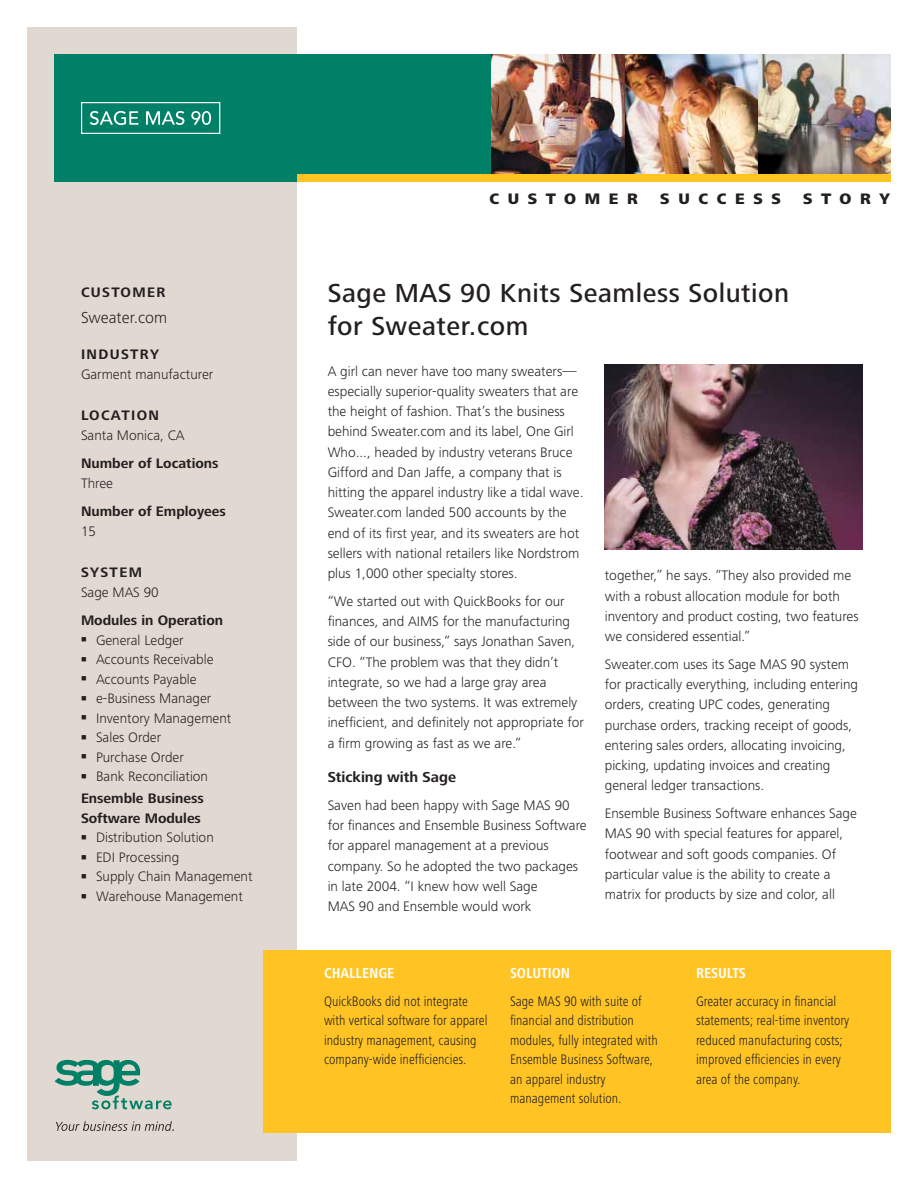
<style>
.page{position:relative;width:918px;height:1188px;background:#fff}
.page>*{position:absolute;margin:0;border:0;box-sizing:border-box;transform-origin:0 0}
.t1{font:500 27px/33px "Frutiger Next LT";letter-spacing:.02em;color:#231f20}
.t2{font:300 16.5px "Frutiger Next LT";color:#231f20}
.t3{font:800 15.75px "Frutiger Next LT";letter-spacing:.55em;color:#231f20}
.t4{font:700 condensed 15px "Frutiger Next LT";color:#fff}
.t5{font:700 15px "Frutiger Next LT";color:#231f20}
.t6{font:300 14.25px/20.2px "Frutiger Next LT";color:#231f20}
.t7{font:300 condensed 14.25px/19.5px "Frutiger Next LT";color:#231f20}
.t8{font:700 14.25px "Frutiger Next LT";color:#231f20}
.t9{font:700 14.25px "Frutiger Next LT";letter-spacing:.095em;color:#231f20}
.s1{font-weight:700}
</style>
<div class="page">
<img style="left:757px;top:54px;width:134px;height:120px">
<img style="left:491px;top:54px;width:266px;height:120px">
<img style="left:605px;top:364px;width:258px;height:186px">
<div style="left:27px;top:27px;width:270px;height:1134px;background:#e1d9d1"></div>
<div style="left:54px;top:54px;width:437px;height:128px;background:#008066"></div>
<div style="left:263px;top:950px;width:628px;height:182px;background:#ffc424"></div>
<svg style="left:56px;top:1121px;width:118px;height:10px"></svg>
<svg style="left:55px;top:1060px;width:117px;height:49px"></svg>
<div style="left:297px;top:174px;width:594px;height:8px;background:#ffc424"></div>
<svg style="left:90px;top:111px;width:48px;height:14px"></svg>
<svg style="left:146px;top:111px;width:38px;height:14px"></svg>
<svg style="left:191px;top:111px;width:20px;height:14px"></svg>
<div style="left:81px;top:102px;width:139px;height:32px;border:1px solid #fff"></div>
<p class="t9" style="left:81px;top:287px;width:86px">CUSTOMER</p>
<p class="t2" style="left:81px;top:311px;width:88px">Sweater.com</p>
<p class="t9" style="left:81px;top:348px;width:80px">INDUSTRY</p>
<p class="t6" style="left:81px;top:365px;width:134px">Garment manufacturer</p>
<p class="t9" style="left:81px;top:410px;width:80px">LOCATION</p>
<p class="t6" style="left:81px;top:427px;width:105px">Santa Monica, CA</p>
<p class="t8" style="left:81px;top:458px;width:139px">Number of Locations</p>
<p class="t6" style="left:81px;top:475px;width:34px">Three</p>
<p class="t8" style="left:81px;top:506px;width:146px">Number of Employees</p>
<p class="t6" style="left:81px;top:523px;width:17px">15</p>
<p class="t8" style="left:81px;top:567px;width:63px">SYSTEM</p>
<p class="t6" style="left:81px;top:584px;width:79px">Sage MAS 90</p>
<p class="t8" style="left:81px;top:615px;width:144px">Modules in Operation</p>
<p class="t6" style="left:81px;top:631px;width:104px">■ General Ledger</p>
<p class="t6" style="left:81px;top:651px;width:134px">■ Accounts Receivable</p>
<p class="t6" style="left:81px;top:670px;width:117px">■ Accounts Payable</p>
<p class="t6" style="left:81px;top:690px;width:132px">■ e-Business Manager</p>
<p class="t6" style="left:81px;top:709px;width:152px">■ Inventory Management</p>
<p class="t6" style="left:81px;top:729px;width:82px">■ Sales Order</p>
<p class="t6" style="left:81px;top:748px;width:104px">■ Purchase Order</p>
<p class="t6" style="left:81px;top:767px;width:129px;line-height:22px">■ Bank Reconciliation<br><span class="s1">Ensemble Business</span></p>
<p class="t8" style="left:81px;top:813px;width:122px">Software Modules</p>
<p class="t6" style="left:81px;top:829px;width:134px">■ Distribution Solution</p>
<p class="t6" style="left:81px;top:848px;width:100px">■ EDI Processing</p>
<p class="t6" style="left:81px;top:868px;width:173px">■ Supply Chain Management</p>
<p class="t6" style="left:81px;top:887px;width:163px">■ Warehouse Management</p>
<p class="t3" style="left:489px;top:193px;width:150px">CUSTOMER</p>
<p class="t3" style="left:660px;top:193px;width:122px">SUCCESS</p>
<p class="t3" style="left:803px;top:193px;width:88px">STORY</p>
<h1 class="t1" style="left:328px;top:279px;width:463px">Sage MAS 90 Knits Seamless Solution for Sweater.com</h1>
<p class="t6" style="left:328px;top:362px;width:257px">A girl can never have too many sweaters— especially superior-quality sweaters that are the height of fashion. That’s the business behind Sweater.com and its label, One Girl Who..., headed by industry veterans Bruce Gifford and Dan Jaffe, a company that is hitting the apparel industry like a tidal wave.<br>Sweater.com landed 500 accounts by the end of its first year, and its sweaters are hot sellers with national retailers like Nordstrom plus 1,000 other specialty stores.</p>
<p class="t6" style="left:328px;top:592px;width:258px">“We started out with QuickBooks for our finances, and AIMS for the manufacturing side of our business,” says Jonathan Saven, CFO. “The problem was that they didn’t integrate, so we had a large gray area between the two systems. It was extremely inefficient, and definitely not appropriate for a firm growing as fast as we are.”</p>
<p class="t5" style="left:328px;top:771px;width:130px">Sticking with Sage</p>
<p class="t6" style="left:328px;top:796px;width:261px">Saven had been happy with Sage MAS 90 for finances and Ensemble Business Software for apparel management at a previous company. So he adopted the two packages in late 2004. “I knew how well Sage<br>MAS 90 and Ensemble would work</p>
<p class="t6" style="left:605px;top:567px;width:255px">together,” he says. “They also provided me with a robust allocation module for both inventory and product costing, two features we considered essential.”</p>
<p class="t6" style="left:605px;top:655px;width:255px">Sweater.com uses its Sage MAS 90 system for practically everything, including entering orders, creating UPC codes, generating purchase orders, tracking receipt of goods, entering sales orders, allocating invoicing, picking, updating invoices and creating general ledger transactions.</p>
<p class="t6" style="left:605px;top:805px;width:254px">Ensemble Business Software enhances Sage MAS 90 with special features for apparel, footwear and soft goods companies. Of particular value is the ability to create a matrix for products by size and color, all</p>
<p class="t4" style="left:324px;top:967px;width:72px">CHALLENGE</p>
<p class="t7" style="left:324px;top:993px;width:165px">QuickBooks did not integrate with vertical software for apparel industry management, causing company-wide inefficiencies.</p>
<p class="t4" style="left:510px;top:967px;width:62px">SOLUTION</p>
<p class="t7" style="left:510px;top:993px;width:149px">Sage MAS 90 with suite of financial and distribution modules, fully integrated with<br>Ensemble Business Software, an apparel industry management solution.</p>
<p class="t4" style="left:696px;top:967px;width:51px">RESULTS</p>
<p class="t7" style="left:696px;top:993px;width:155px">Greater accuracy in financial statements; real-time inventory reduced manufacturing costs; improved efficiencies in every area of the company.</p>
</div>
